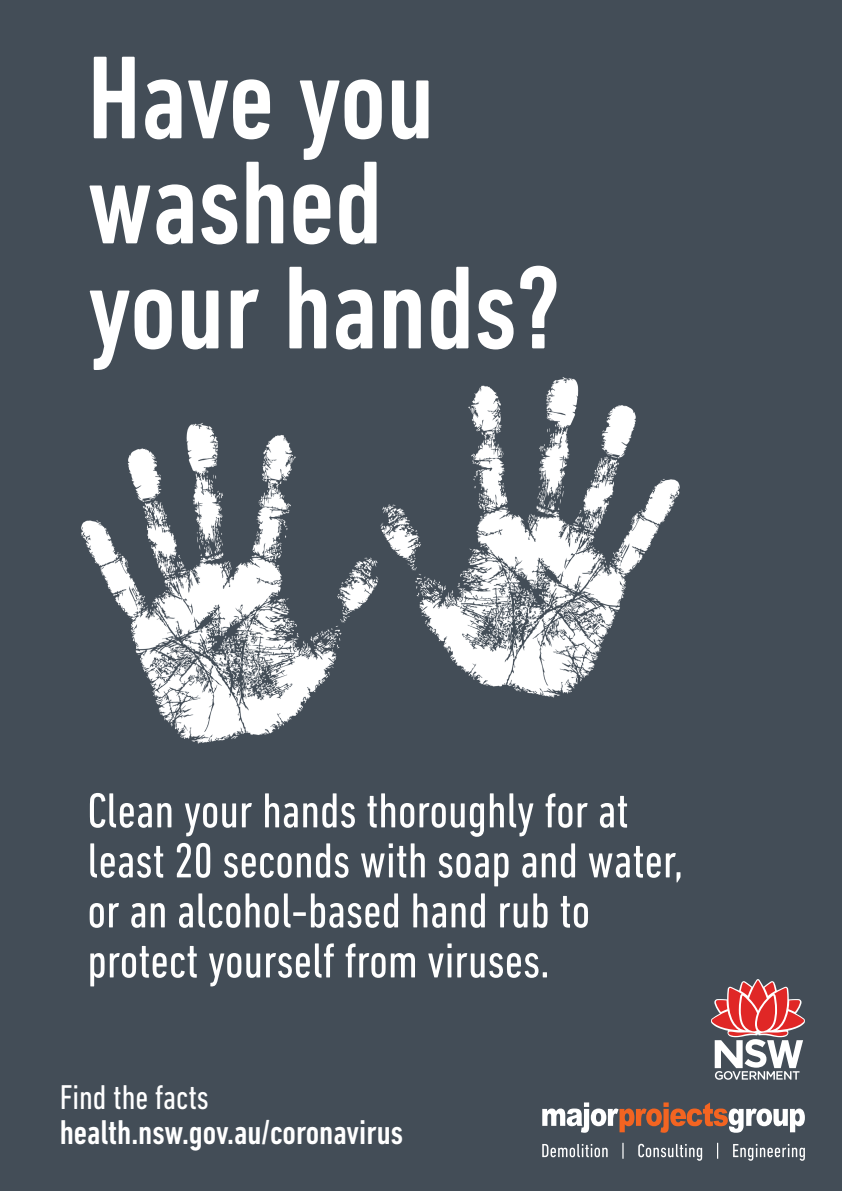
<style>
.page{position:relative;width:842px;height:1191px;background:#434d57}
.page>*{position:absolute;margin:0;border:0;box-sizing:border-box;transform-origin:0 0}
.t1{font:500 condensed 120px/105px "DIN Next LT Pro";color:#fff}
.t2{font:condensed 50px/50px "DIN Next LT Pro";color:#fff}
.t3{font:500 condensed 35px "DIN Next LT Pro";color:#fff}
.t4{font:condensed 35px "DIN Next LT Pro";color:#fff}
</style>
<div class="page">
<img style="left:81px;top:377px;width:599px;height:367px">
<svg style="left:711px;top:979px;width:94px;height:100px"></svg>
<svg style="left:542px;top:1144px;width:66px;height:13px"></svg>
<svg style="left:622px;top:1142px;width:2px;height:16px"></svg>
<svg style="left:638px;top:1143px;width:64px;height:17px"></svg>
<svg style="left:717px;top:1142px;width:1px;height:16px"></svg>
<svg style="left:733px;top:1144px;width:72px;height:16px"></svg>
<svg style="left:542px;top:1102px;width:263px;height:30px"></svg>
<h1 class="t1" style="left:87px;top:45px;width:478px">Have you washed your hands?</h1>
<p class="t2" style="left:87px;top:785px;width:597px">Clean your hands thoroughly for at least 20 seconds with soap and water, or an alcohol-based hand rub to protect yourself from viruses.</p>
<p class="t4" style="left:60px;top:1077px;width:151px">Find the facts</p>
<p class="t3" style="left:60px;top:1112px;width:345px">health.nsw.gov.au/coronavirus</p>
</div>
